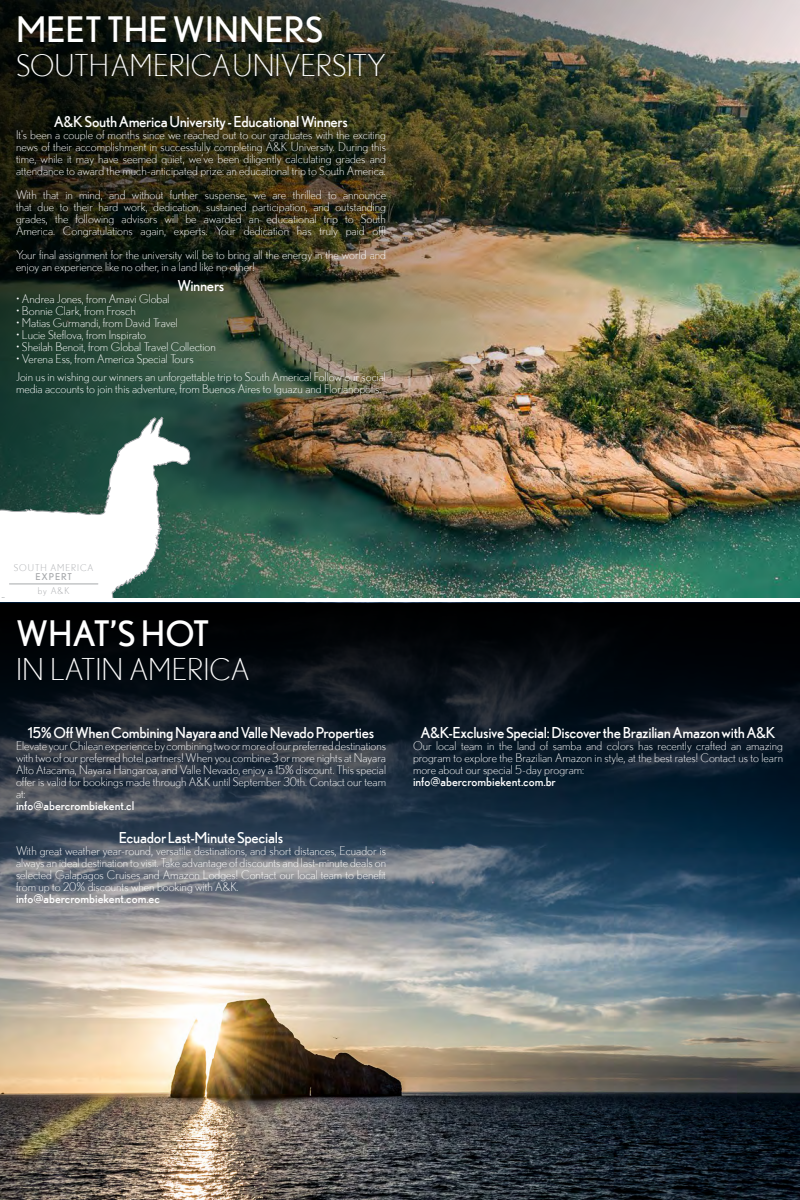
<style>
.page{position:relative;width:800px;height:1200px;background:#fff}
.page>*{position:absolute;margin:0;border:0;box-sizing:border-box;transform-origin:0 0}
.t1{font:35px "Nobel";color:#fff}
.t2{font:300 30px "Nobel";color:#fff}
.t3{font:15px "Nobel";letter-spacing:-.02em;color:#fff}
.t4{font:300 12px/12px "Nobel";color:#fff;text-align:justify}
.t5{font:12px "Nobel";color:#fff}
.t6{font:300 9.3px "Nobel";letter-spacing:.1em;color:#a7a9ac}
.t7{font:9.3px "Nobel";letter-spacing:.1em;color:#a7a9ac}
</style>
<div class="page">
<img style="left:0;top:603px;width:800px;height:597px">
<img style="left:0;top:0;width:800px;height:597px">
<svg style="left:0;top:416px;width:190px;height:181px"></svg>
<hr style="left:9px;top:584px;width:89px;height:1px;background:#a7a9ac">
<h1 class="t1" style="left:16px;top:9px;width:309px">MEET THE WINNERS</h1>
<h2 class="t2" style="left:16px;top:48px;width:371px">SOUTH AMERICA UNIVERSITY</h2>
<p class="t3" style="left:54px;top:113px;width:296px">A&amp;K South America University - Educational Winners</p>
<p class="t4" style="left:16px;top:128px;width:372px">It’s been a couple of months since we reached out to our graduates with the exciting news of their accomplishment in successfully completing A&amp;K University. During this time, while it may have seemed quiet, we’ve been diligently calculating grades and attendance to award the much-anticipated prize: an educational trip to South America.</p>
<p class="t4" style="left:16px;top:188px;width:371px">With that in mind, and without further suspense, we are thrilled to announce that due to their hard work, dedication, sustained participation, and outstanding grades, the following advisors will be awarded an educational trip to South America. Congratulations again, experts. Your dedication has truly paid off!</p>
<p class="t4" style="left:16px;top:248px;width:371px">Your final assignment for the university will be to bring all the energy in the world and enjoy an experience like no other, in a land like no other!</p>
<p class="t3" style="left:178px;top:277px;width:48px">Winners</p>
<p class="t4" style="left:16px;top:293px;width:155px">• Andrea Jones, from Amavi Global</p>
<p class="t4" style="left:16px;top:305px;width:121px">• Bonnie Clark, from Frosch</p>
<p class="t4" style="left:16px;top:317px;width:163px">• Matias Gurmandi, from David Travel</p>
<p class="t4" style="left:16px;top:329px;width:132px">• Lucie Steflova, from Inspirato</p>
<p class="t4" style="left:16px;top:341px;width:201px">• Sheilah Benoit, from Global Travel Collection</p>
<p class="t4" style="left:16px;top:353px;width:179px">• Verena Ess, from America Special Tours</p>
<p class="t4" style="left:16px;top:371px;width:372px">Join us in wishing our winners an unforgettable trip to South America! Follow our social media accounts to join this adventure, from Buenos Aires to Iguazu and Florianopolis.</p>
<p class="t6" style="left:14px;top:563px;width:81px">SOUTH AMERICA</p>
<p class="t6" style="left:38px;top:585px;width:33px">by A&amp;K</p>
<p class="t7" style="left:35px;top:572px;width:38px">EXPERT</p>
<h1 class="t1" style="left:16px;top:613px;width:195px">WHAT’S HOT</h1>
<h2 class="t2" style="left:16px;top:652px;width:235px">IN LATIN AMERICA</h2>
<p class="t3" style="left:28px;top:724px;width:348px">15% Off When Combining Nayara and Valle Nevado Properties</p>
<p class="t4" style="left:16px;top:740px;width:372px">Elevate your Chilean experience by combining two or more of our preferred destinations with two of our preferred hotel partners! When you combine 3 or more nights at Nayara Alto Atacama, Nayara Hangaroa, and Valle Nevado, enjoy a 15% discount. This special offer is valid for bookings made through A&amp;K until September 30th. Contact our team at:</p>
<p class="t5" style="left:16px;top:799px;width:120px">info@abercrombiekent.cl</p>
<p class="t3" style="left:119px;top:829px;width:166px">Ecuador Last-Minute Specials</p>
<p class="t4" style="left:16px;top:844px;width:372px">With great weather year-round, versatile destinations, and short distances, Ecuador is always an ideal destination to visit. Take advantage of discounts and last-minute deals on selected Galapagos Cruises and Amazon Lodges! Contact our local team to benefit from up to 20% discounts when booking with A&amp;K.</p>
<p class="t5" style="left:16px;top:891px;width:145px">info@abercrombiekent.com.ec</p>
<p class="t3" style="left:421px;top:724px;width:356px">A&amp;K-Exclusive Special: Discover the Brazilian Amazon with A&amp;K</p>
<p class="t4" style="left:413px;top:740px;width:372px">Our local team in the land of samba and colors has recently crafted an amazing program to explore the Brazilian Amazon in style, at the best rates! Contact us to learn more about our special 5-day program:</p>
<p class="t5" style="left:413px;top:775px;width:144px">info@abercrombiekent.com.br</p>
</div>
